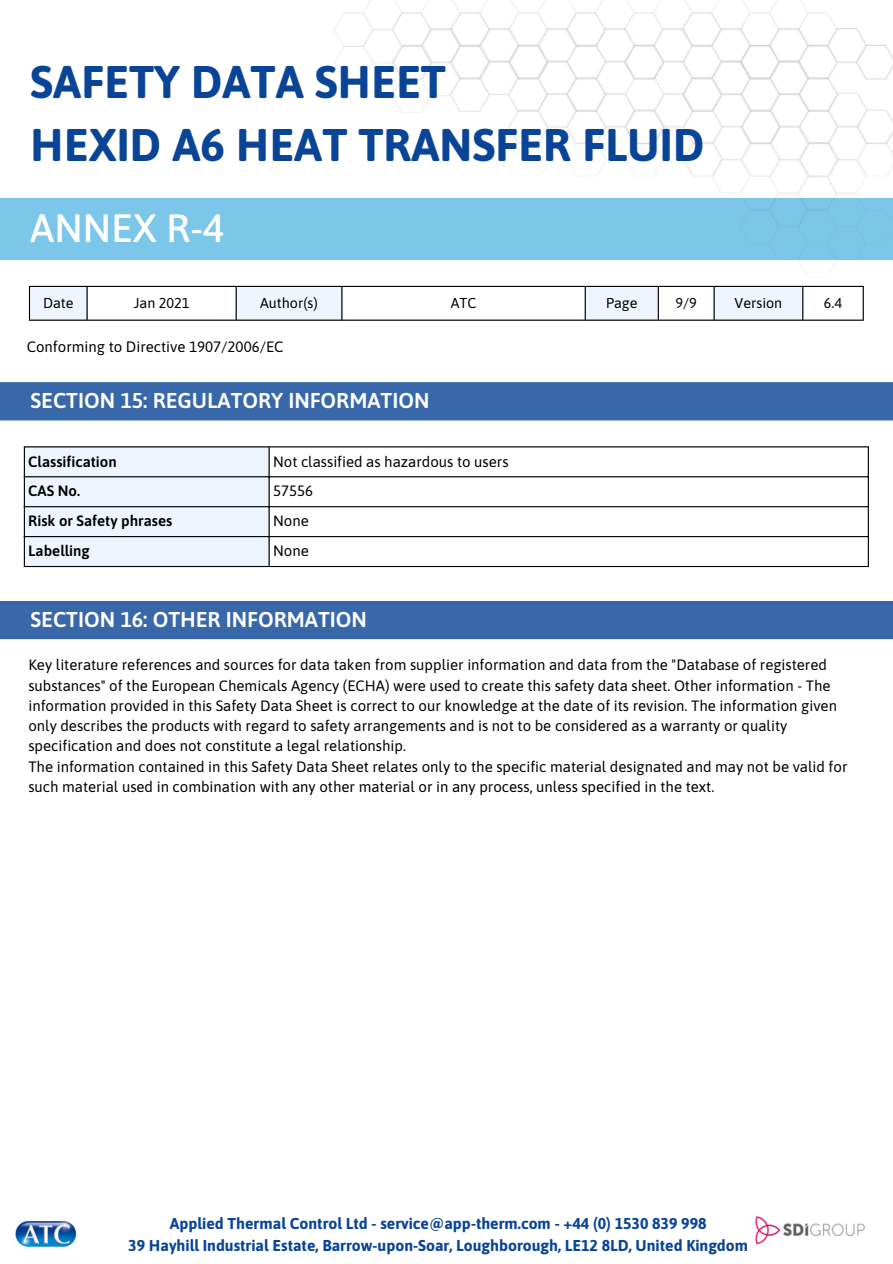
<style>
.page{position:relative;width:893px;height:1264px;background:#fff}
.page>*{position:absolute;margin:0;border:0;box-sizing:border-box;transform-origin:0 0}
.t1{font:700 45.75px "Asap";color:#094496}
.t2{font:500 39.45px "Asap";color:#fff}
.t3{font:600 21.45px "Asap";color:#fff}
.t4{font:700 15.75px "Asap";color:#094496}
.t5{font:15px/20.2px "Asap";color:#000}
.t6{font:600 15px "Asap";color:#000}
.t7{font:14.25px "Asap";color:#000}
</style>
<div class="page">
<div style="left:0;top:198px;width:222px;height:62px;background:#7cc7e9"></div>
<img style="left:15px;top:1221px;width:62px;height:26px">
<img style="left:755px;top:1216px;width:110px;height:29px">
<img style="left:222px;top:0;width:670px;height:321px">
<svg style="left:30px;top:287px;width:772px;height:32px"></svg>
<hr style="left:29px;top:287px;width:1px;height:32px;background:#000">
<hr style="left:86px;top:287px;width:2px;height:32px;background:#000">
<hr style="left:235px;top:287px;width:2px;height:32px;background:#000">
<hr style="left:341px;top:287px;width:1px;height:32px;background:#000">
<hr style="left:584px;top:287px;width:1px;height:32px;background:#000">
<hr style="left:657px;top:287px;width:1px;height:32px;background:#000">
<hr style="left:713px;top:287px;width:1px;height:32px;background:#000">
<hr style="left:802px;top:287px;width:1px;height:32px;background:#000">
<hr style="left:862px;top:287px;width:1px;height:32px;background:#000">
<hr style="left:29px;top:286px;width:834px;height:1px;background:#000">
<hr style="left:29px;top:319px;width:834px;height:2px;background:#000">
<div style="left:0;top:382px;width:892px;height:38px;background:#3968aa"></div>
<div style="left:25px;top:447px;width:243px;height:119px;background:#eef5fe"></div>
<hr style="left:24px;top:447px;width:1px;height:119px;background:#000">
<hr style="left:268px;top:447px;width:1px;height:119px;background:#000">
<hr style="left:867px;top:447px;width:1px;height:119px;background:#000">
<hr style="left:24px;top:446px;width:844px;height:1px;background:#000">
<hr style="left:24px;top:476px;width:844px;height:1px;background:#000">
<hr style="left:24px;top:506px;width:844px;height:1px;background:#000">
<hr style="left:24px;top:536px;width:844px;height:1px;background:#000">
<hr style="left:24px;top:566px;width:844px;height:1px;background:#000">
<div style="left:0;top:601px;width:892px;height:38px;background:#3968aa"></div>
<p class="t1" style="left:30px;top:55px;width:417px">SAFETY DATA SHEET</p>
<p class="t1" style="left:30px;top:118px;width:675px">HEXID A6 HEAT TRANSFER FLUID</p>
<p class="t2" style="left:30px;top:205px;width:195px">ANNEX R-4</p>
<p class="t7" style="left:43px;top:295px;width:32px">Date</p>
<p class="t7" style="left:134px;top:295px;width:57px">Jan 2021</p>
<p class="t7" style="left:260px;top:295px;width:59px">Author(s)</p>
<p class="t7" style="left:451px;top:295px;width:27px">ATC</p>
<p class="t7" style="left:606px;top:295px;width:33px">Page</p>
<p class="t7" style="left:675px;top:295px;width:23px">9/9</p>
<p class="t7" style="left:734px;top:295px;width:49px">Version</p>
<p class="t7" style="left:823px;top:295px;width:20px">6.4</p>
<p class="t5" style="left:27px;top:336px;width:258px">Conforming to Directive 1907/2006/EC</p>
<p class="t3" style="left:31px;top:388px;width:400px">SECTION 15: REGULATORY INFORMATION</p>
<p class="t6" style="left:28px;top:452px;width:90px">Classification</p>
<p class="t5" style="left:273px;top:451px;width:237px">Not classified as hazardous to users</p>
<p class="t6" style="left:28px;top:482px;width:53px">CAS No.</p>
<p class="t5" style="left:273px;top:481px;width:42px">57556</p>
<p class="t6" style="left:28px;top:512px;width:145px">Risk or Safety phrases</p>
<p class="t5" style="left:273px;top:511px;width:37px">None</p>
<p class="t6" style="left:28px;top:542px;width:63px">Labelling</p>
<p class="t5" style="left:273px;top:540px;width:37px">None</p>
<p class="t3" style="left:31px;top:606px;width:338px">SECTION 16: OTHER INFORMATION</p>
<p class="t5" style="left:28px;top:654px;width:810px">Key literature references and sources for data taken from supplier information and data from the "Database of registered substances" of the European Chemicals Agency (ECHA) were used to create this safety data sheet. Other information - The information provided in this Safety Data Sheet is correct to our knowledge at the date of its revision. The information given only describes the products with regard to safety arrangements and is not to be considered as a warranty or quality specification and does not constitute a legal relationship.</p>
<p class="t5" style="left:28px;top:756px;width:820px">The information contained in this Safety Data Sheet relates only to the specific material designated and may not be valid for such material used in combination with any other material or in any process, unless specified in the text.</p>
<p class="t4" style="left:170px;top:1214px;width:538px">Applied Thermal Control Ltd - service@app-therm.com - +44 (0) 1530 839 998</p>
<p class="t4" style="left:128px;top:1236px;width:621px">39 Hayhill Industrial Estate, Barrow-upon-Soar, Loughborough, LE12 8LD, United Kingdom</p>
</div>
